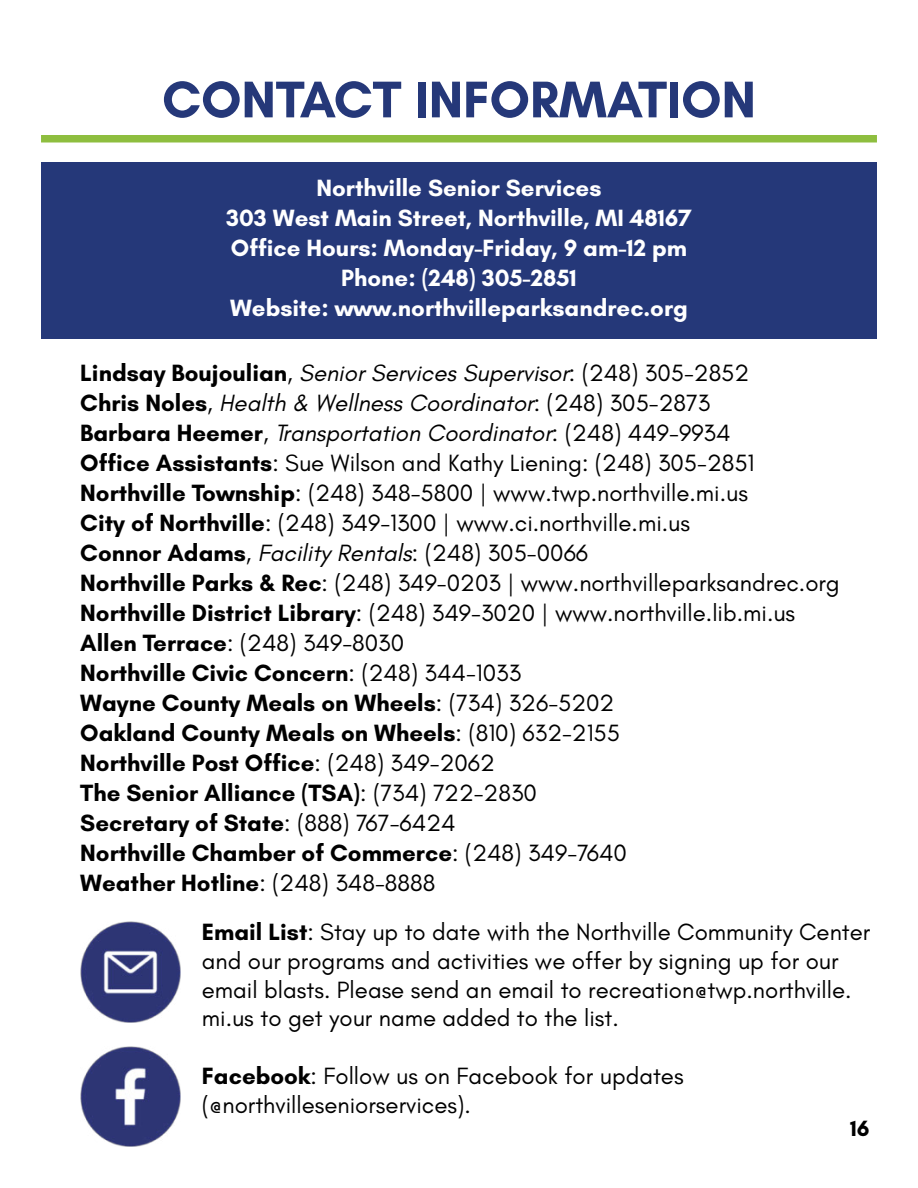
<style>
.page{position:relative;width:918px;height:1188px;background:#fff}
.page>*{position:absolute;margin:0;border:0;box-sizing:border-box;transform-origin:0 0}
.t1{font:700 52.5px "Glacial Indifference";color:#253879}
.t2{font:24px/30px "Glacial Indifference";color:#000}
.t3{font:700 24px/30px "Glacial Indifference";color:#000}
.t4{font:700 24px/30px "Glacial Indifference";color:#fff;text-align:center}
.t5{font:700 22.5px "Glacial Indifference";color:#000}
.s1{font-weight:700}
.s2{font-style:italic}
.s3{font-weight:400}
</style>
<div class="page">
<div style="left:41px;top:162px;width:836px;height:176px;background:#253879"></div>
<div style="left:41px;top:135px;width:836px;height:7px;background:#8ebe3f"></div>
<img style="left:80px;top:922px;width:101px;height:101px">
<img style="left:80px;top:1047px;width:101px;height:100px">
<p class="t1" style="left:162px;top:67px;width:595px">CONTACT INFORMATION</p>
<p class="t4" style="left:226px;top:173px;width:467px">Northville Senior Services<br>303 West Main Street, Northville, MI 48167</p>
<p class="t4" style="left:231px;top:233px;width:458px">Office Hours: Monday-Friday, 9 am-12 pm<br>Phone: (248) 305-2851</p>
<p class="t4" style="left:230px;top:293px;width:459px">Website: www.northvilleparksandrec.org</p>
<p class="t2" style="left:80px;top:358px;width:676px"><span class="s1">Lindsay Boujoulian</span>, <span class="s2">Senior Services Supervisor</span>: (248) 305-2852<br><span class="s1">Chris Noles</span>, <span class="s2">Health &amp; Wellness Coordinator</span>: (248) 305-2873<br><span class="s1">Barbara Heemer</span>, <span class="s2">Transportation Coordinator</span>: (248) 449-9934<br><span class="s1">Office Assistants</span>: Sue Wilson and Kathy Liening: (248) 305-2851<br><span class="s1">Northville Township</span>: (248) 348-5800 | www.twp.northville.mi.us <span class="s1">City of Northville</span>: (248) 349-1300 | www.ci.northville.mi.us <span class="s1">Connor Adams</span>, <span class="s2">Facility Rentals</span>: (248) 305-0066</p>
<p class="t3" style="left:80px;top:567px;width:761px">Northville Parks &amp; Rec<span class="s3">: (248) 349-0203 | www.northvilleparksandrec.org </span>Northville District Library<span class="s3">: (248) 349-3020 | www.northville.lib.mi.us </span>Allen Terrace<span class="s3">: (248) 349-8030<br></span>Northville Civic Concern<span class="s3">: (248) 344-1033<br></span>Wayne County Meals on Wheels<span class="s3">: (734) 326-5202<br></span>Oakland County Meals on Wheels<span class="s3">: (810) 632-2155<br></span>Northville Post Office<span class="s3">: (248) 349-2062<br></span>The Senior Alliance (TSA)<span class="s3">: (734) 722-2830<br></span>Secretary of State<span class="s3">: (888) 767-6424<br></span>Northville Chamber of Commerce<span class="s3">: (248) 349-7640<br></span>Weather Hotline<span class="s3">: (248) 348-8888</span></p>
<p class="t2" style="left:202px;top:918px;width:670px;line-height:28.8px"><span class="s1">Email List</span>: Stay up to date with the Northville Community Center and our programs and activities we offer by signing up for our email blasts. Please send an email to recreation@twp.northville. mi.us to get your name added to the list.</p>
<p class="t2" style="left:202px;top:1061px;width:483px"><span class="s1">Facebook</span>: Follow us on Facebook for updates</p>
<p class="t2" style="left:202px;top:1090px;width:270px">(@northvilleseniorservices).</p>
<p class="t5" style="left:850px;top:1115px;width:21px">16</p>
</div>
